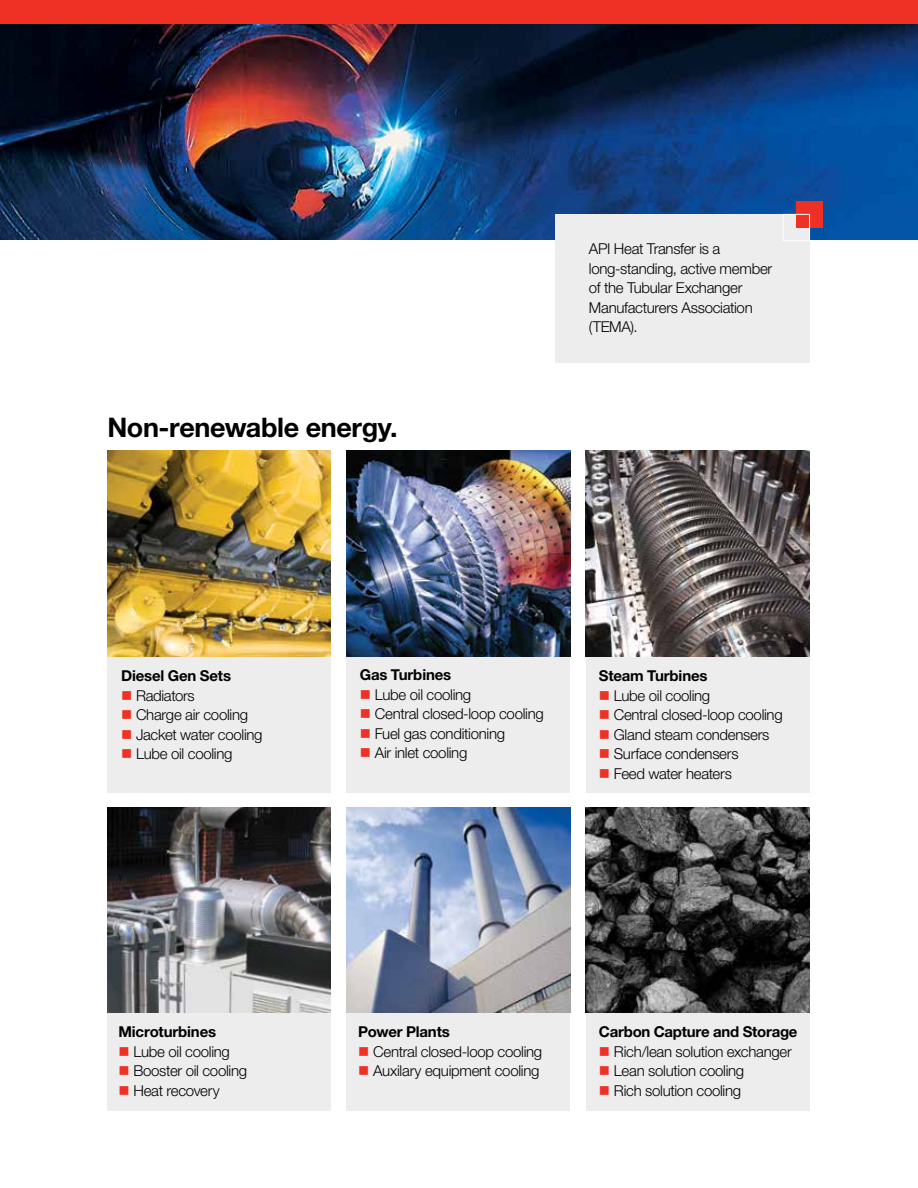
<style>
.page{position:relative;width:918px;height:1188px;background:#fff}
.page>*{position:absolute;margin:0;border:0;box-sizing:border-box;transform-origin:0 0}
.t1{font:700 27px "Helvetica Neue LT Std";letter-spacing:-.015em;color:#000}
.t2{font:300 15px/19.5px "Helvetica Neue LT Std";letter-spacing:-.02em;color:#000}
.t3{font:700 15px "Helvetica Neue LT Std";letter-spacing:-.01em;color:#000}
.s1{color:#ee3124}
</style>
<div class="page">
<div style="left:0;top:0;width:918px;height:27px;background:#ee3124"></div>
<img style="left:0;top:24px;width:918px;height:216px">
<div style="left:586px;top:1010px;width:223px;height:100px;background:#ededee"></div>
<img style="left:586px;top:807px;width:223px;height:205px">
<div style="left:107px;top:651px;width:224px;height:141px;background:#ededee"></div>
<div style="left:347px;top:651px;width:223px;height:141px;background:#ededee"></div>
<img style="left:347px;top:451px;width:223px;height:205px">
<div style="left:107px;top:1010px;width:224px;height:100px;background:#ededee"></div>
<img style="left:107px;top:807px;width:224px;height:205px">
<div style="left:347px;top:1010px;width:223px;height:100px;background:#ededee"></div>
<div style="left:586px;top:656px;width:223px;height:136px;background:#ededee"></div>
<img style="left:586px;top:451px;width:223px;height:205px">
<div style="left:555px;top:214px;width:255px;height:148px;background:#ededee"></div>
<div style="left:796px;top:201px;width:28px;height:27px;background:#ee3124"></div>
<div style="left:783px;top:214px;width:27px;height:27px;border:1px solid #fff"></div>
<img style="left:347px;top:807px;width:223px;height:205px">
<img style="left:107px;top:451px;width:224px;height:205px">
<h1 class="t1" style="left:107px;top:411px;width:292px">Non-renewable energy.</h1>
<p class="t2" style="left:589px;top:239px;width:185px">API Heat Transfer is a long-standing, active member of the Tubular Exchanger<br>Manufacturers Association (TEMA).</p>
<p class="t3" style="left:121px;top:666px;width:112px">Diesel Gen Sets</p>
<p class="t2" style="left:121px;top:685px;width:75px"><span class="s1">■</span> Radiators</p>
<p class="t2" style="left:121px;top:705px;width:129px"><span class="s1">■</span> Charge air cooling</p>
<p class="t2" style="left:121px;top:724px;width:143px"><span class="s1">■</span> Jacket water cooling</p>
<p class="t2" style="left:121px;top:744px;width:113px"><span class="s1">■</span> Lube oil cooling</p>
<p class="t3" style="left:360px;top:666px;width:93px">Gas Turbines</p>
<p class="t2" style="left:360px;top:684px;width:113px"><span class="s1">■</span> Lube oil cooling</p>
<p class="t2" style="left:360px;top:704px;width:186px"><span class="s1">■</span> Central closed-loop cooling</p>
<p class="t2" style="left:360px;top:723px;width:147px"><span class="s1">■</span> Fuel gas conditioning</p>
<p class="t2" style="left:360px;top:743px;width:109px"><span class="s1">■</span> Air inlet cooling</p>
<p class="t3" style="left:599px;top:666px;width:110px">Steam Turbines</p>
<p class="t2" style="left:599px;top:685px;width:113px"><span class="s1">■</span> Lube oil cooling</p>
<p class="t2" style="left:599px;top:705px;width:186px"><span class="s1">■</span> Central closed-loop cooling</p>
<p class="t2" style="left:599px;top:724px;width:172px"><span class="s1">■</span> Gland steam condensers</p>
<p class="t2" style="left:599px;top:744px;width:141px"><span class="s1">■</span> Surface condensers</p>
<p class="t2" style="left:599px;top:763px;width:135px"><span class="s1">■</span> Feed water heaters</p>
<p class="t3" style="left:118px;top:1023px;width:99px">Microturbines</p>
<p class="t2" style="left:118px;top:1041px;width:113px"><span class="s1">■</span> Lube oil cooling</p>
<p class="t2" style="left:118px;top:1061px;width:130px"><span class="s1">■</span> Booster oil cooling</p>
<p class="t2" style="left:118px;top:1080px;width:103px"><span class="s1">■</span> Heat recovery</p>
<p class="t3" style="left:358px;top:1023px;width:93px">Power Plants</p>
<p class="t2" style="left:358px;top:1041px;width:186px"><span class="s1">■</span> Central closed-loop cooling</p>
<p class="t2" style="left:358px;top:1061px;width:183px"><span class="s1">■</span> Auxilary equipment cooling</p>
<p class="t3" style="left:599px;top:1023px;width:200px">Carbon Capture and Storage</p>
<p class="t2" style="left:599px;top:1041px;width:194px"><span class="s1">■</span> Rich/lean solution exchanger</p>
<p class="t2" style="left:599px;top:1061px;width:147px"><span class="s1">■</span> Lean solution cooling</p>
<p class="t2" style="left:599px;top:1080px;width:144px"><span class="s1">■</span> Rich solution cooling</p>
</div>
